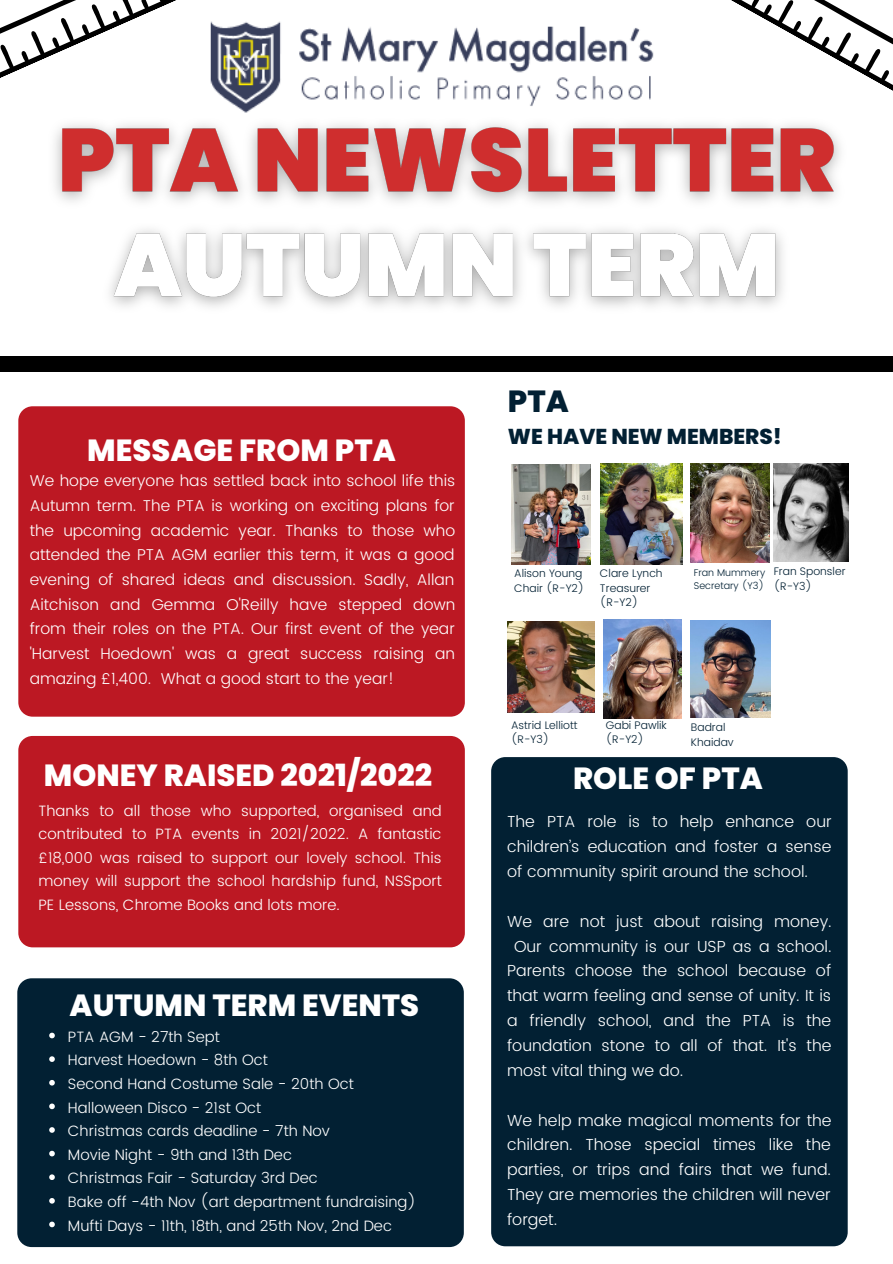
<style>
.page{position:relative;width:893px;height:1264px;background:#fff}
.page>*{position:absolute;margin:0;border:0;box-sizing:border-box;transform-origin:0 0}
.t1{font:800 30.6px "Poppins";color:#fff}
.t2{font:800 30.6px "Poppins";color:#022033}
.t3{font:800 21.6px "Poppins";color:#022033}
.t4{font:300 16.05px/24.9px "Poppins";color:#fff;text-align:justify}
.t5{font:300 15.6px/24.8px "Poppins";color:#fff;text-align:justify}
.t6{font:300 15px/23.5px "Poppins";color:#fff}
.t7{font:300 10.95px/14.5px "Poppins";color:#022033}
.t8{font:300 9.75px/13px "Poppins";color:#022033}
</style>
<div class="page">
<div style="left:18px;top:406px;width:447px;height:310px;background:#bc1823;border-radius:14px"></div>
<div style="left:18px;top:736px;width:447px;height:211px;background:#bc1823;border-radius:14px"></div>
<div style="left:491px;top:757px;width:356px;height:489px;background:#022033;border-radius:14px"></div>
<div style="left:17px;top:978px;width:447px;height:268px;background:#022033;border-radius:14px"></div>
<div style="left:0;top:356px;width:892px;height:16px;background:#000"></div>
<svg style="left:0;top:0;width:176px;height:78px"></svg>
<svg style="left:731px;top:0;width:161px;height:90px"></svg>
<img style="left:600px;top:463px;width:82px;height:101px">
<img style="left:773px;top:464px;width:74px;height:97px">
<img style="left:691px;top:464px;width:78px;height:99px">
<img style="left:511px;top:464px;width:80px;height:100px">
<img style="left:210px;top:21px;width:444px;height:58px">
<img style="left:508px;top:621px;width:86px;height:91px">
<img style="left:603px;top:619px;width:79px;height:99px">
<img style="left:691px;top:620px;width:79px;height:98px">
<svg style="left:49px;top:1032px;width:6px;height:6px"></svg>
<svg style="left:49px;top:1056px;width:6px;height:5px"></svg>
<svg style="left:49px;top:1080px;width:6px;height:5px"></svg>
<svg style="left:49px;top:1103px;width:6px;height:6px"></svg>
<svg style="left:49px;top:1127px;width:6px;height:5px"></svg>
<svg style="left:49px;top:1150px;width:6px;height:6px"></svg>
<svg style="left:49px;top:1174px;width:6px;height:5px"></svg>
<svg style="left:49px;top:1198px;width:6px;height:5px"></svg>
<svg style="left:49px;top:1221px;width:6px;height:6px"></svg>
<img style="left:55px;top:79px;width:802px;height:123px">
<img style="left:92px;top:184px;width:709px;height:123px">
<h1 class="t1" style="left:87px;top:428px;width:310px">MESSAGE FROM PTA</h1>
<p class="t5" style="left:30px;top:468px;width:427px">We hope everyone has settled back into school life this Autumn term. The PTA is working on exciting plans for the upcoming academic year. Thanks to those who attended the PTA AGM earlier this term, it was a good evening of shared ideas and discussion. Sadly, Allan Aitchison and Gemma O'Reilly have stepped down from their roles on the PTA. Our first event of the year 'Harvest Hoedown' was a great success raising an amazing £1,400. What a good start to the year!</p>
<h1 class="t1" style="left:44px;top:753px;width:390px">MONEY RAISED 2021/2022</h1>
<h1 class="t2" style="left:508px;top:379px;width:62px">PTA</h1>
<h2 class="t3" style="left:508px;top:421px;width:275px">WE HAVE NEW MEMBERS!</h2>
<p class="t7" style="left:600px;top:566px;width:64px">Clare Lynch<br>Treasurer (R-Y2)</p>
<p class="t7" style="left:514px;top:566px;width:72px">Alison Young<br>Chair (R-Y2)</p>
<p class="t8" style="left:693px;top:566px;width:73px">Fran Mummery<br>Secretary (Y3)</p>
<p class="t7" style="left:773px;top:564px;width:73px">Fran Sponsler (R-Y3)</p>
<p class="t7" style="left:511px;top:717px;width:68px">Astrid Lelliott (R-Y3)</p>
<p class="t7" style="left:691px;top:720px;width:44px">Badral<br>Khaidav</p>
<p class="t7" style="left:606px;top:717px;width:62px">Gabi Pawlik (R-Y2)</p>
<h1 class="t1" style="left:573px;top:756px;width:191px">ROLE OF PTA</h1>
<p class="t6" style="left:39px;top:798px;width:405px;text-align:justify">Thanks to all those who supported, organised and contributed to PTA events in 2021/2022. A fantastic £18,000 was raised to support our lovely school. This money will support the school hardship fund, NSSport PE Lessons, Chrome Books and lots more.</p>
<p class="t4" style="left:507px;top:809px;width:326px">The PTA role is to help enhance our children’s education and foster a sense of community spirit around the school.</p>
<p class="t4" style="left:507px;top:908px;width:326px">We are not just about raising money.</p>
<p class="t4" style="left:514px;top:933px;width:319px">Our community is our USP as a school.</p>
<p class="t4" style="left:507px;top:958px;width:325px">Parents choose the school because of</p>
<p class="t4" style="left:507px;top:983px;width:325px">that warm feeling and sense of unity. It is</p>
<p class="t4" style="left:507px;top:1008px;width:326px">a friendly school, and the PTA is the</p>
<p class="t4" style="left:507px;top:1032px;width:326px">foundation stone to all of that. It's the</p>
<p class="t4" style="left:507px;top:1057px;width:178px">most vital thing we do.</p>
<p class="t4" style="left:507px;top:1107px;width:326px">We help make magical moments for the children. Those special times like the parties, or trips and fairs that we fund.<br>They are memories the children will never forget.</p>
<h1 class="t1" style="left:70px;top:984px;width:351px">AUTUMN TERM EVENTS</h1>
<p class="t6" style="left:68px;top:1024px;width:350px">PTA AGM - 27th Sept<br>Harvest Hoedown - 8th Oct<br>Second Hand Costume Sale - 20th Oct<br>Halloween Disco - 21st Oct<br>Christmas cards deadline - 7th Nov<br>Movie Night - 9th and 13th Dec<br>Christmas Fair - Saturday 3rd Dec<br>Bake off -4th Nov (art department fundraising)<br>Mufti Days - 11th, 18th, and 25th Nov, 2nd Dec</p>
</div>
